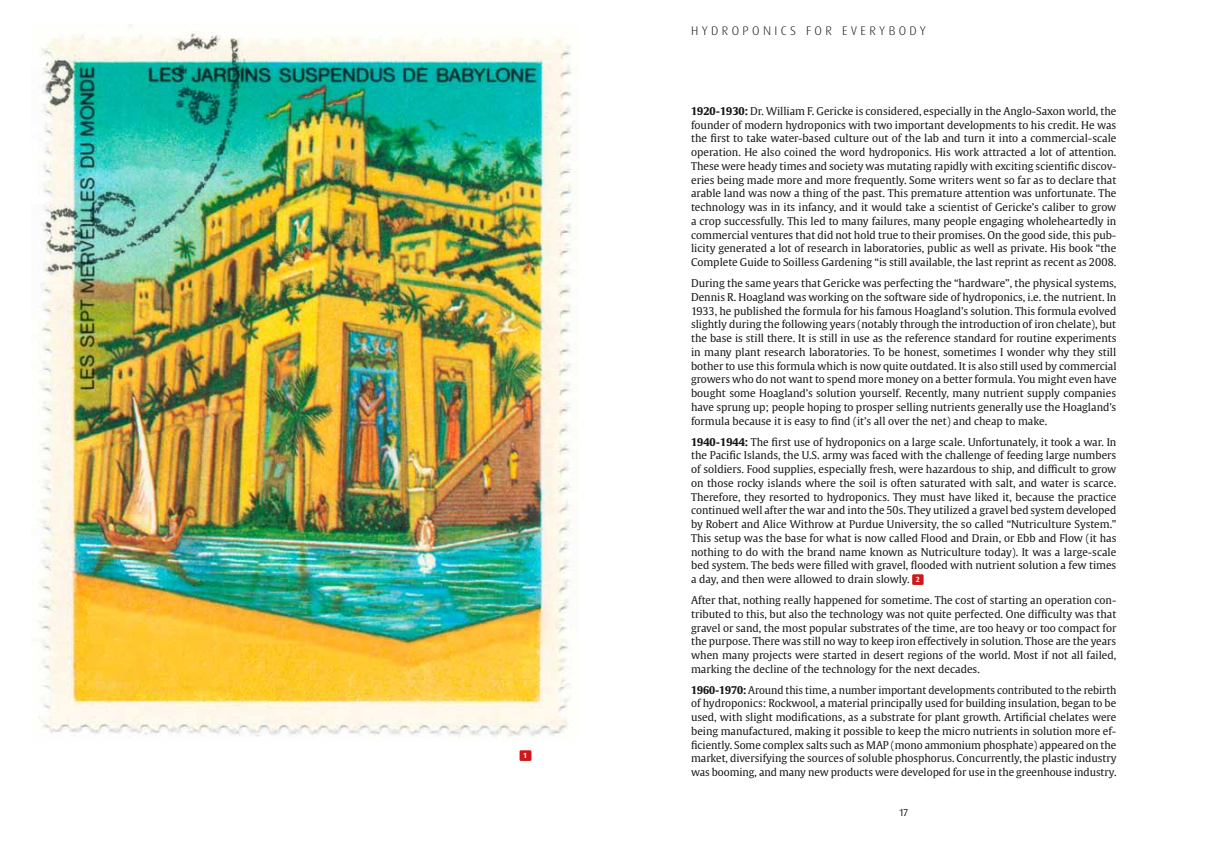
<style>
.page{position:relative;width:1205px;height:851px;background:#fff}
.page>*{position:absolute;margin:0;border:0;box-sizing:border-box;transform-origin:0 0}
.t1{font:300 12.5px "Dax Pro";letter-spacing:.27em;color:#181716}
.t2{font:10.62px/13.8px "Gulliver";color:#181716;text-align:justify}
.t3{font:10px "Dax Pro";color:#181716}
.t4{font:700 7.5px "Dax Pro";color:#fff}
.s1{font-weight:700}
.s2{font-family:"Dax Pro";font-weight:700;font-size:7.5px;color:#fff}
</style>
<div class="page">
<img style="left:38px;top:25px;width:535px;height:713px">
<div style="left:912px;top:574px;width:11px;height:11px;background:#cd171a"></div>
<div style="left:519px;top:750px;width:12px;height:10px;background:#cd171a"></div>
<p class="t4" style="left:523px;top:750px;width:5px">1</p>
<p class="t1" style="left:691px;top:23px;width:236px">HYDROPONICS FOR EVERYBODY</p>
<p class="t2" style="left:691px;top:104px;width:427px"><span class="s1">1920-1930:</span> Dr. William F. Gericke is considered, especially in the Anglo-Saxon world, the founder of modern hydroponics with two important developments to his credit. He was the first to take water-based culture out of the lab and turn it into a commercial-scale operation. He also coined the word hydroponics. His work attracted a lot of attention.<br>These were heady times and society was mutating rapidly with exciting scientific discov&shy;eries being made more and more frequently. Some writers went so far as to declare that arable land was now a thing of the past. This premature attention was unfortunate. The technology was in its infancy, and it would take a scientist of Gericke’s caliber to grow a crop successfully. This led to many failures, many people engaging wholeheartedly in commercial ventures that did not hold true to their promises. On the good side, this pub&shy;licity generated a lot of research in laboratories, public as well as private. His book “the Complete Guide to Soilless Gardening “is still available, the last reprint as recent as 2008.</p>
<p class="t2" style="left:691px;top:276px;width:427px">During the same years that Gericke was perfecting the “hardware”, the physical systems, Dennis R. Hoagland was working on the software side of hydroponics, i.e. the nutrient. In 1933, he published the formula for his famous Hoagland’s solution. This formula evolved slightly during the following years (notably through the introduction of iron chelate), but the base is still there. It is still in use as the reference standard for routine experiments in many plant research laboratories. To be honest, sometimes I wonder why they still bother to use this formula which is now quite outdated. It is also still used by commercial growers who do not want to spend more money on a better formula. You might even have bought some Hoagland’s solution yourself. Recently, many nutrient supply companies have sprung up; people hoping to prosper selling nutrients generally use the Hoagland’s formula because it is easy to find (it’s all over the net) and cheap to make.</p>
<p class="t2" style="left:691px;top:434px;width:427px"><span class="s1">1940-1944:</span> The first use of hydroponics on a large scale. Unfortunately, it took a war. In the Pacific Islands, the U.S. army was faced with the challenge of feeding large numbers of soldiers. Food supplies, especially fresh, were hazardous to ship, and difficult to grow on those rocky islands where the soil is often saturated with salt, and water is scarce.<br>Therefore, they resorted to hydroponics. They must have liked it, because the practice continued well after the war and into the 50s. They utilized a gravel bed system developed by Robert and Alice Withrow at Purdue University, the so called “Nutriculture System.” This setup was the base for what is now called Flood and Drain, or Ebb and Flow (it has nothing to do with the brand name known as Nutriculture today). It was a large-scale bed system. The beds were filled with gravel, flooded with nutrient solution a few times a day, and then were allowed to drain slowly. <span class="s2">2</span></p>
<p class="t2" style="left:691px;top:593px;width:427px">After that, nothing really happened for sometime. The cost of starting an operation con&shy;tributed to this, but also the technology was not quite perfected. One difficulty was that gravel or sand, the most popular substrates of the time, are too heavy or too compact for the purpose. There was still no way to keep iron effectively in solution. Those are the years when many projects were started in desert regions of the world. Most if not all failed, marking the decline of the technology for the next decades.</p>
<p class="t2" style="left:691px;top:682px;width:427px"><span class="s1">1960-1970:</span> Around this time, a number important developments contributed to the rebirth of hydroponics: Rockwool, a material principally used for building insulation, began to be used, with slight modifications, as a substrate for plant growth. Artificial chelates were being manufactured, making it possible to keep the micro nutrients in solution more ef&shy;ficiently. Some complex salts such as MAP (mono ammonium phosphate) appeared on the market, diversifying the sources of soluble phosphorus. Concurrently, the plastic industry was booming, and many new products were developed for use in the greenhouse industry.</p>
<p class="t3" style="left:899px;top:805px;width:10px">17</p>
</div>
